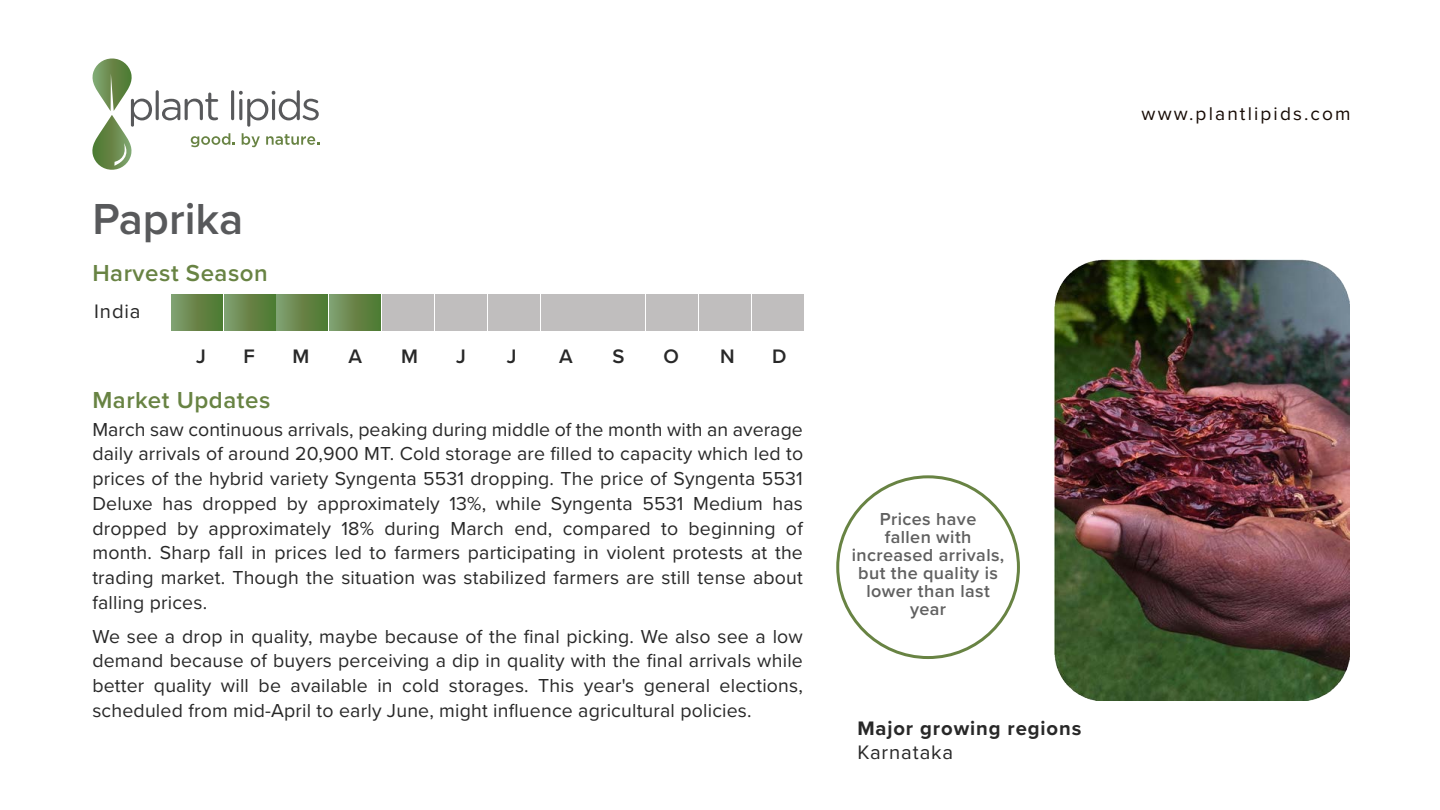
<style>
.page{position:relative;width:1440px;height:810px;background:#fff}
.page>*{position:absolute;margin:0;border:0;box-sizing:border-box;transform-origin:0 0}
.t1{font:600 45px "Proxima Nova";color:#58595b}
.t2{font:600 24px "Proxima Nova";letter-spacing:.025em;color:#688343}
.t3{font:700 20.25px "Proxima Nova";letter-spacing:.045em;color:#282828}
.t4{font:20.25px "Proxima Nova";letter-spacing:.045em;color:#282828}
.t5{font:600 20.25px "Proxima Nova";color:#282828}
.t6{font:19.5px/24.8px "Proxima Nova";letter-spacing:.01em;color:#282828;text-align:justify}
.t7{font:19.12px "Proxima Nova";letter-spacing:.11em;color:#160a04}
.t8{font:600 18px/18px "Proxima Nova";letter-spacing:.02em;color:#606060;text-align:center}
</style>
<div class="page">
<img style="left:1054px;top:260px;width:295px;height:441px">
<hr style="left:156px;top:90px;width:3px;height:30px;background:#58595b;border-radius:2px">
<svg style="left:162px;top:93px;width:56px;height:27px"></svg>
<hr style="left:231px;top:90px;width:3px;height:30px;background:#58595b;border-radius:2px">
<svg style="left:239px;top:90px;width:80px;height:37px"></svg>
<svg style="left:92px;top:58px;width:60px;height:112px"></svg>
<svg style="left:191px;top:133px;width:44px;height:14px"></svg>
<svg style="left:242px;top:133px;width:18px;height:14px"></svg>
<svg style="left:266px;top:134px;width:53px;height:11px"></svg>
<div style="left:171px;top:295px;width:51px;height:36px;background:linear-gradient(to right,#829c6e,#4d742b)"></div>
<div style="left:224px;top:295px;width:51px;height:36px;background:linear-gradient(to right,#829c6d,#4d742b)"></div>
<div style="left:277px;top:295px;width:51px;height:36px;background:linear-gradient(to right,#819b6d,#4d742b)"></div>
<div style="left:330px;top:295px;width:51px;height:36px;background:linear-gradient(to right,#819b6c,#4d742b)"></div>
<div style="left:383px;top:295px;width:51px;height:36px;background:#c0bebe"></div>
<div style="left:435px;top:295px;width:51px;height:36px;background:#c0bebe"></div>
<div style="left:488px;top:295px;width:51px;height:36px;background:#c0bebe"></div>
<div style="left:541px;top:295px;width:51px;height:36px;background:#c0bebe"></div>
<div style="left:594px;top:295px;width:51px;height:36px;background:#c0bebe"></div>
<div style="left:647px;top:295px;width:51px;height:36px;background:#c0bebe"></div>
<div style="left:700px;top:295px;width:51px;height:36px;background:#c0bebe"></div>
<div style="left:752px;top:295px;width:51px;height:36px;background:#c0bebe"></div>
<h1 class="t1" style="left:92px;top:185px;width:152px">Paprika</h1>
<p class="t2" style="left:92px;top:255px;width:177px">Harvest Season</p>
<p class="t4" style="left:94px;top:296px;width:48px">India</p>
<p class="t5" style="left:196px;top:342px;width:11px">J</p>
<p class="t5" style="left:243px;top:342px;width:13px">F</p>
<p class="t5" style="left:293px;top:342px;width:18px">M</p>
<p class="t5" style="left:349px;top:342px;width:15px">A</p>
<p class="t5" style="left:401px;top:342px;width:18px">M</p>
<p class="t5" style="left:456px;top:342px;width:11px">J</p>
<p class="t5" style="left:507px;top:342px;width:11px">J</p>
<p class="t5" style="left:559px;top:342px;width:15px">A</p>
<p class="t5" style="left:613px;top:342px;width:14px">S</p>
<p class="t5" style="left:664px;top:342px;width:17px">O</p>
<p class="t5" style="left:720px;top:342px;width:16px">N</p>
<p class="t5" style="left:772px;top:342px;width:16px">D</p>
<p class="t2" style="left:92px;top:382px;width:179px">Market Updates</p>
<p class="t6" style="left:92px;top:416px;width:712px">March saw continuous arrivals, peaking during middle of the month with an average daily arrivals of around 20,900 MT. Cold storage are filled to capacity which led to prices of the hybrid variety Syngenta 5531 dropping. The price of Syngenta 5531<br>Deluxe has dropped by approximately 13%, while Syngenta 5531 Medium has dropped by approximately 18% during March end, compared to beginning of month. Sharp fall in prices led to farmers participating in violent protests at the trading market. Though the situation was stabilized farmers are still tense about falling prices.</p>
<p class="t6" style="left:92px;top:623px;width:712px">We see a drop in quality, maybe because of the final picking. We also see a low demand because of buyers perceiving a dip in quality with the final arrivals while better quality will be available in cold storages. This year's general elections, scheduled from mid-April to early June, might influence agricultural policies.</p>
<p class="t8" style="left:852px;top:509px;width:154px">Prices have<br>fallen with increased arrivals, but the quality is lower than last year</p>
<p class="t3" style="left:857px;top:713px;width:226px">Major growing regions</p>
<p class="t4" style="left:857px;top:737px;width:97px">Karnataka</p>
<p class="t7" style="left:1142px;top:100px;width:211px">www.plantlipids.com</p>
</div>
